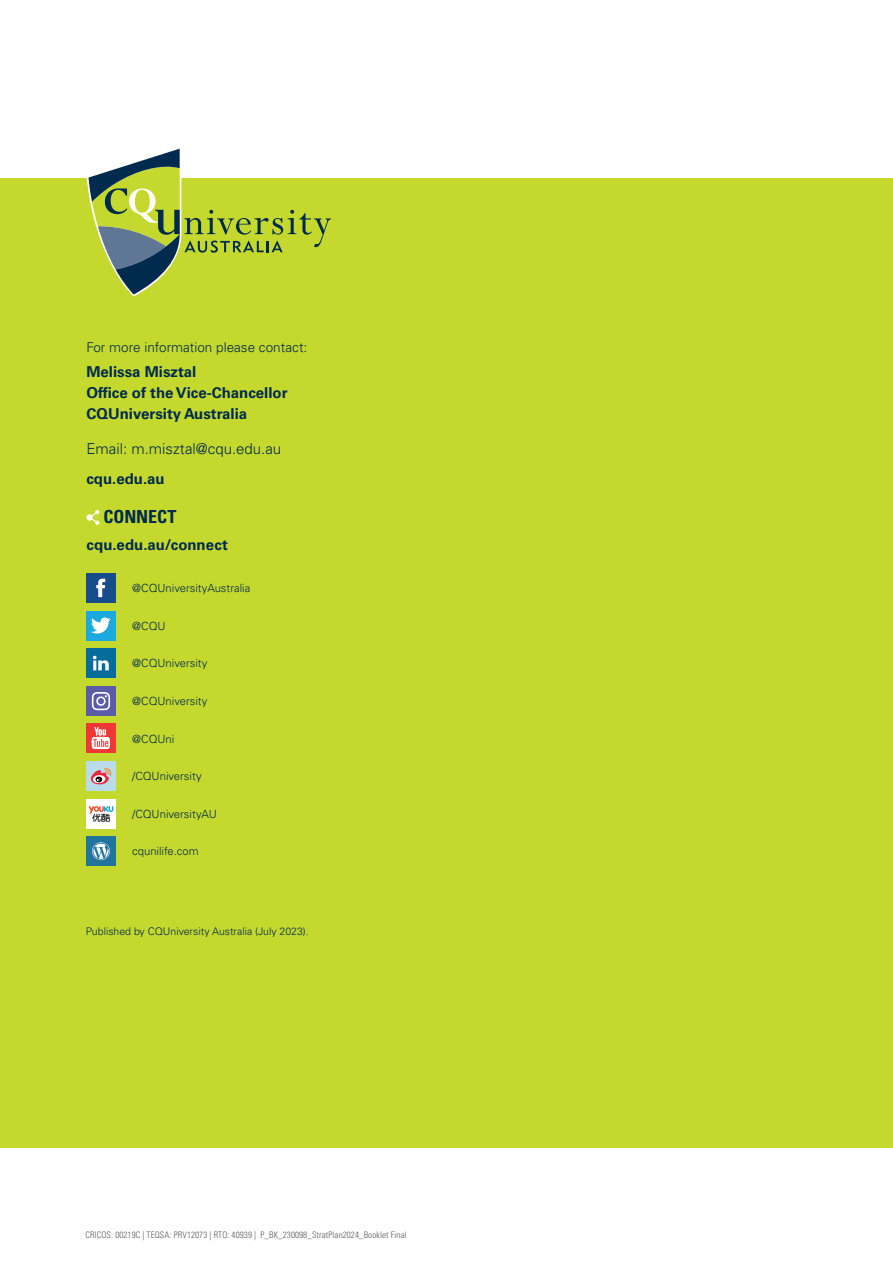
<style>
.page{position:relative;width:893px;height:1263px;background:#fff}
.page>*{position:absolute;margin:0;border:0;box-sizing:border-box;transform-origin:0 0}
.t1{font:700 condensed 18px "Univers LT Std";letter-spacing:-.005em;color:#002a4e}
.t2{font:700 15px/21px "Univers LT Std";color:#002a4e}
.t3{font:300 15px "Univers LT Std";color:#002a4e}
.t4{font:300 13.5px "Univers LT Std";color:#002a4e}
.t5{font:300 11.25px "Univers LT Std";color:#002a4e}
.t6{font:300 10.5px "Univers LT Std";color:#002a4e}
.t7{font:300 condensed 9px "Univers LT Std";letter-spacing:.01em;color:#58595b}
</style>
<div class="page">
<div style="left:0;top:179px;width:893px;height:969px;background:#c4d82e"></div>
<svg style="left:86px;top:148px;width:245px;height:148px"></svg>
<svg style="left:86px;top:510px;width:13px;height:15px"></svg>
<div style="left:86px;top:573px;width:30px;height:30px;background:#184d8b"></div>
<svg style="left:96px;top:579px;width:10px;height:18px"></svg>
<div style="left:86px;top:611px;width:30px;height:29px;background:#1aaae0"></div>
<svg style="left:91px;top:617px;width:20px;height:17px"></svg>
<div style="left:86px;top:649px;width:30px;height:29px;background:#066c9c"></div>
<svg style="left:93px;top:656px;width:16px;height:15px"></svg>
<div style="left:86px;top:686px;width:30px;height:29px;background:#5a5ca8"></div>
<svg style="left:92px;top:692px;width:18px;height:18px"></svg>
<div style="left:86px;top:724px;width:30px;height:29px;background:#ef3738"></div>
<svg style="left:92px;top:727px;width:18px;height:22px"></svg>
<div style="left:87px;top:761px;width:29px;height:30px;background:#badbea"></div>
<svg style="left:91px;top:768px;width:21px;height:17px"></svg>
<div style="left:86px;top:799px;width:30px;height:29px;background:#fff"></div>
<svg style="left:89px;top:806px;width:24px;height:16px"></svg>
<div style="left:86px;top:837px;width:30px;height:29px;background:#21759c"></div>
<svg style="left:92px;top:842px;width:17px;height:17px"></svg>
<p class="t4" style="left:86px;top:339px;width:222px">For more information please contact:</p>
<h2 class="t2" style="left:86px;top:362px;width:203px">Melissa Misztal<br>Office of the Vice‑Chancellor<br>CQUniversity Australia</h2>
<h2 class="t3" style="left:86px;top:439px;width:196px">Email: m.misztal@cqu.edu.au</h2>
<h2 class="t2" style="left:86px;top:469px;width:80px">cqu.edu.au</h2>
<h1 class="t1" style="left:104px;top:506px;width:74px">CONNECT</h1>
<h2 class="t2" style="left:86px;top:534px;width:143px">cqu.edu.au/connect</h2>
<p class="t5" style="left:132px;top:581px;width:120px">@CQUniversityAustralia</p>
<p class="t5" style="left:132px;top:619px;width:35px">@CQU</p>
<p class="t5" style="left:132px;top:657px;width:77px">@CQUniversity</p>
<p class="t5" style="left:132px;top:694px;width:77px">@CQUniversity</p>
<p class="t5" style="left:132px;top:732px;width:44px">@CQUni</p>
<p class="t5" style="left:132px;top:769px;width:71px">/CQUniversity</p>
<p class="t5" style="left:132px;top:807px;width:86px">/CQUniversityAU</p>
<p class="t5" style="left:132px;top:844px;width:68px">cqunilife.com</p>
<p class="t6" style="left:86px;top:925px;width:224px">Published by CQUniversity Australia (July 2023).</p>
<p class="t7" style="left:86px;top:1229px;width:323px">CRICOS: 00219C | TEQSA: PRV12073 | RTO: 40939 | P_BK_230098_StratPlan2024_Booklet Final</p>
</div>
